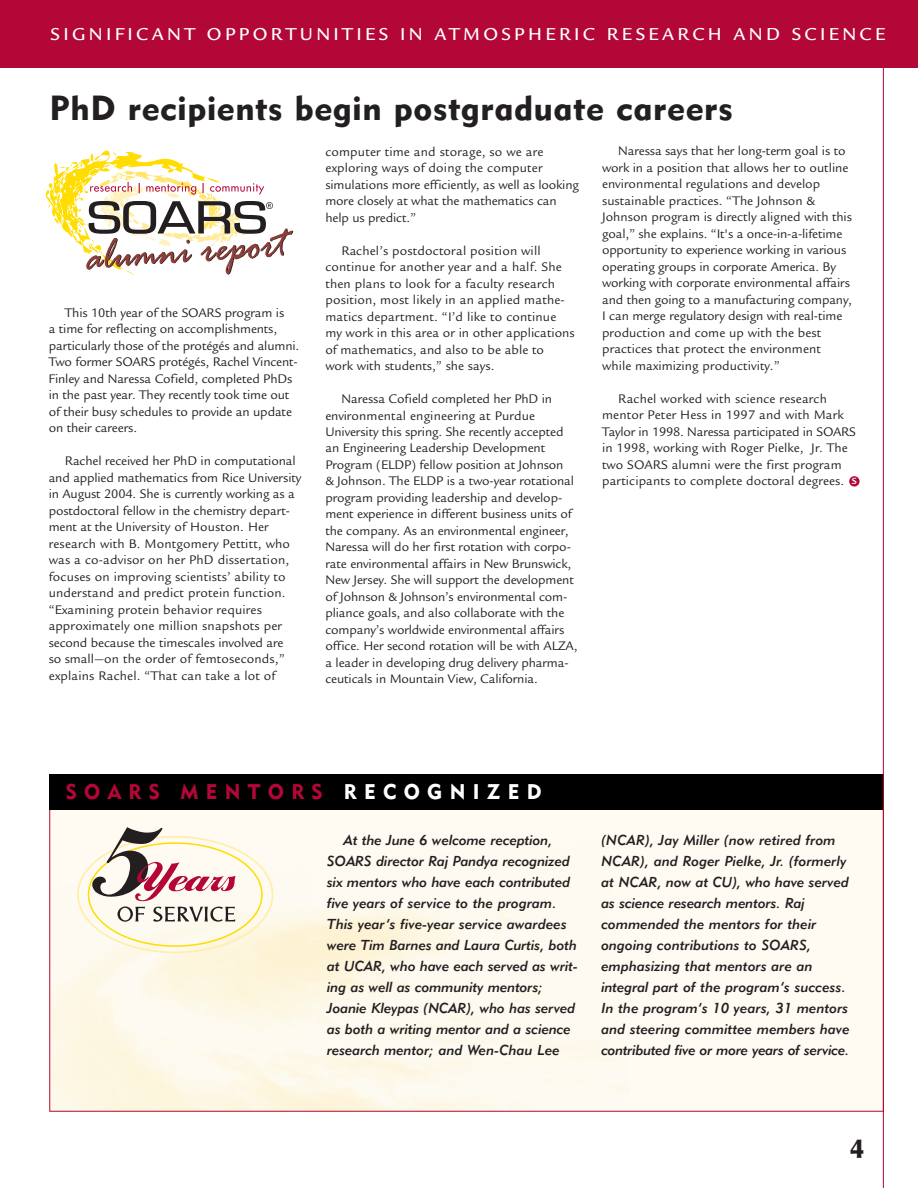
<style>
.page{position:relative;width:918px;height:1188px;background:#fff}
.page>*{position:absolute;margin:0;border:0;box-sizing:border-box;transform-origin:0 0}
.t1{font:34.5px "Geometric 415 BT Black A";letter-spacing:.015em;color:#231f20}
.t2{font:900 27px "Optima";color:#231f20}
.t3{font:21px "Geometric 415 BT Black A";letter-spacing:.36em;color:#b30738}
.t4{font:500 18.75px "Legacy Sans";letter-spacing:.18em;color:#fff}
.t5{font:14.25px/21px "Geometric 415 BT Medium Italic A";color:#231f20}
.t6{font:13.5px/16.5px "Legacy Sans";letter-spacing:-.01em;color:#231f20}
.t7{font:13.5px/16.5px "Legacy Sans";letter-spacing:.01em;color:#231f20}
.t8{font:700 9.75px "Legacy Sans";color:#fff}
.s1{color:#fff}
</style>
<div class="page">
<div style="left:50px;top:800px;width:833px;height:311px;background:#fffbf3"></div>
<img style="left:51px;top:848px;width:577px;height:262px">
<div style="left:0;top:0;width:918px;height:68px;background:#b30738"></div>
<div style="left:849px;top:476px;width:11px;height:11px;background:#b30738;border-radius:50%"></div>
<div style="left:49px;top:774px;width:834px;height:36px;background:#000"></div>
<svg style="left:91px;top:827px;width:145px;height:95px"></svg>
<hr style="left:883px;top:60px;width:1px;height:1128px;background:#b30738">
<svg style="left:45px;top:150px;width:248px;height:125px"></svg>
<h3 class="t4" style="left:51px;top:27px;width:836px">SIGNIFICANT OPPORTUNITIES IN ATMOSPHERIC RESEARCH AND SCIENCE</h3>
<h1 class="t1" style="left:50px;top:96px;width:685px">PhD recipients begin postgraduate careers</h1>
<p class="t6" style="left:49px;top:306px;width:252px;text-indent:16px">This 10th year of the SOARS program is<br>a time for reflecting on accomplishments, particularly those of the protégés and alumni.<br>Two former SOARS protégés, Rachel Vincent-Finley and Naressa Cofield, completed PhDs in the past year. They recently took time out of their busy schedules to provide an update on their careers.</p>
<p class="t7" style="left:49px;top:454px;width:254px;text-indent:16px">Rachel received her PhD in computational and applied mathematics from Rice University in August 2004. She is currently working as a postdoctoral fellow in the chemistry depart&shy;ment at the University of Houston. Her research with B. Montgomery Pettitt, who was a co-advisor on her PhD dissertation, focuses on improving scientists’ ability to understand and predict protein function. “Examining protein behavior requires approximately one million snapshots per second because the timescales involved are<br>so small—on the order of femtoseconds,” explains Rachel. “That can take a lot of</p>
<p class="t6" style="left:325px;top:144px;width:255px">computer time and storage, so we are exploring ways of doing the computer simulations more efficiently, as well as looking more closely at what the mathematics can help us predict.”</p>
<p class="t7" style="left:325px;top:243px;width:251px;text-indent:16px">Rachel’s postdoctoral position will continue for another year and a half. She then plans to look for a faculty research position, most likely in an applied mathe&shy;matics department. “I’d like to continue my work in this area or in other applications of mathematics, and also to be able to work with students,” she says.</p>
<p class="t6" style="left:325px;top:392px;width:254px;text-indent:16px">Naressa Cofield completed her PhD in environmental engineering at Purdue University this spring. She recently accepted an Engineering Leadership Development Program (ELDP) fellow position at Johnson<br>&amp; Johnson. The ELDP is a two-year rotational program providing leadership and develop&shy;ment experience in different business units of the company. As an environmental engineer, Naressa will do her first rotation with corpo&shy;rate environmental affairs in New Brunswick, New Jersey. She will support the development of Johnson &amp; Johnson’s environmental com&shy;pliance goals, and also collaborate with the company’s worldwide environmental affairs office. Her second rotation will be with ALZA, a leader in developing drug delivery pharma&shy;ceuticals in Mountain View, California.</p>
<p class="t6" style="left:602px;top:144px;width:251px;text-indent:16px">Naressa says that her long-term goal is to work in a position that allows her to outline environmental regulations and develop sustainable practices. “The Johnson &amp; Johnson program is directly aligned with this goal,” she explains. “It's a once-in-a-lifetime opportunity to experience working in various operating groups in corporate America. By working with corporate environmental affairs and then going to a manufacturing company, I can merge regulatory design with real-time production and come up with the best practices that protect the environment while maximizing productivity.”</p>
<p class="t6" style="left:602px;top:392px;width:255px;text-indent:16px">Rachel worked with science research mentor Peter Hess in 1997 and with Mark Taylor in 1998. Naressa participated in SOARS in 1998, working with Roger Pielke, Jr. The two SOARS alumni were the first program participants to complete doctoral degrees.</p>
<p class="t8" style="left:852px;top:478px;width:7px">S</p>
<h3 class="t3" style="left:66px;top:784px;width:477px">SOARS MENTORS <span class="s1">RECOGNIZED</span></h3>
<p class="t5" style="left:327px;top:831px;width:252px;text-indent:16px">At the June 6 welcome reception, SOARS director Raj Pandya recognized six mentors who have each contributed five years of service to the program.<br>This year’s five-year service awardees were Tim Barnes and Laura Curtis, both at UCAR, who have each served as writ&shy;ing as well as community mentors; Joanie Kleypas (NCAR), who has served as both a writing mentor and a science research mentor; and Wen-Chau Lee</p>
<p class="t5" style="left:601px;top:831px;width:250px">(NCAR), Jay Miller (now retired from NCAR), and Roger Pielke, Jr. (formerly at NCAR, now at CU), who have served as science research mentors. Raj commended the mentors for their ongoing contributions to SOARS, emphasizing that mentors are an integral part of the program’s success.<br>In the program’s 10 years, 31 mentors and steering committee members have contributed five or more years of service.</p>
<h2 class="t2" style="left:850px;top:1138px;width:15px">4</h2>
</div>
